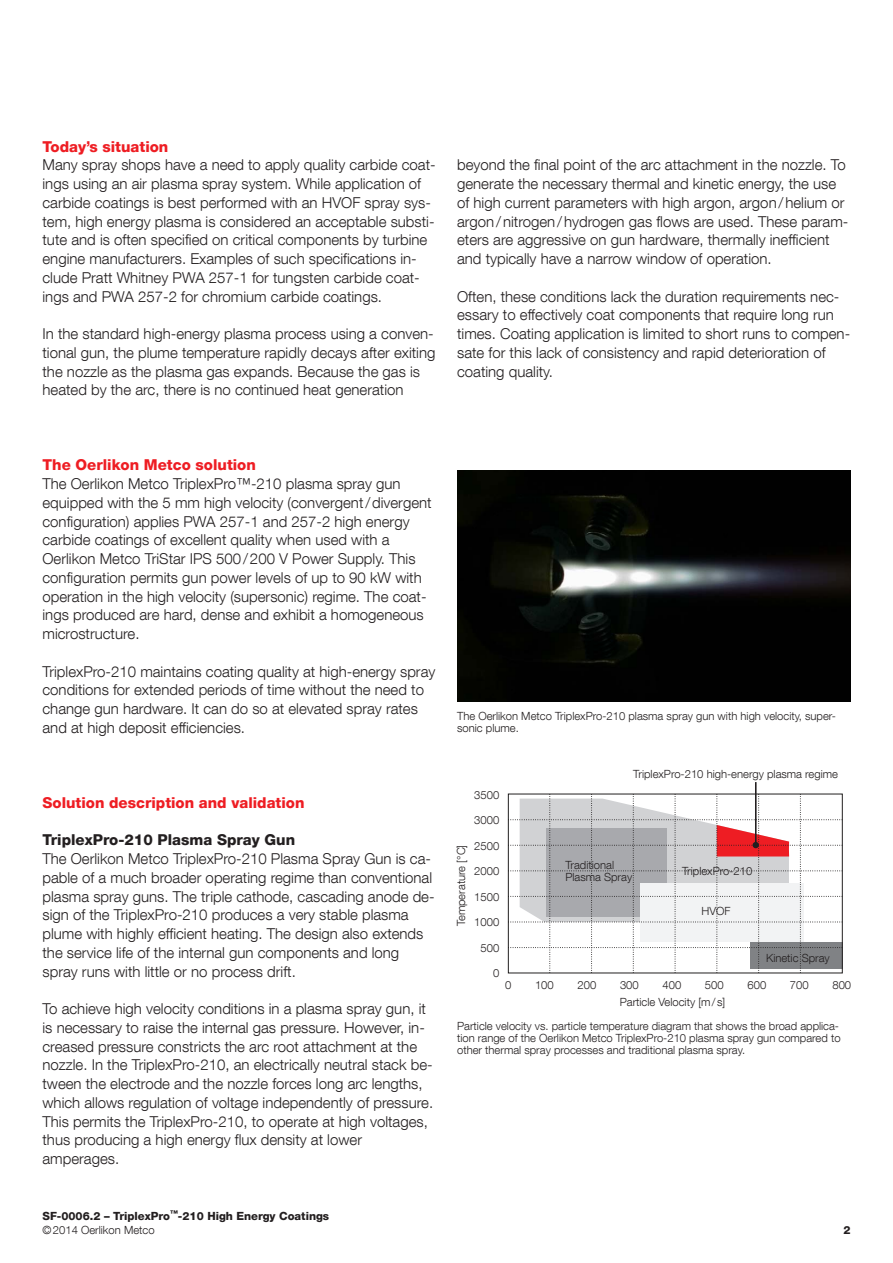
<style>
.page{position:relative;width:893px;height:1263px;background:#fff}
.page>*{position:absolute;margin:0;border:0;box-sizing:border-box;transform-origin:0 0}
.t1{font:300 15px/18.8px "Helvetica Neue LT Com";color:#231f20}
.t2{font:800 15px "Helvetica Neue LT Com";color:#ee1d23}
.t3{font:800 15px "Helvetica Neue LT Com";color:#231f20}
.t4{font:300 11.25px/12px "Helvetica Neue LT Com";color:#231f20}
.t5{font:800 11.25px/14.1px "Helvetica Neue LT Com";color:#231f20}
.s1{font-weight:300}
</style>
<div class="page">
<img style="left:457px;top:470px;width:393px;height:232px">
<hr style="left:755px;top:782px;width:2px;height:63px;background:#231f20">
<svg style="left:508px;top:794px;width:334px;height:179px"></svg>
<p class="t2" style="left:43px;top:137px;width:127px">Today’s situation</p>
<p class="t1" style="left:43px;top:155px;width:395px">Many spray shops have a need to apply quality carbide coat&shy;ings using an air plasma spray system. While application of carbide coatings is best performed with an HVOF spray sys&shy;tem, high energy plasma is considered an acceptable substi&shy;tute and is often specified on critical components by turbine engine manufacturers. Examples of such specifications in&shy;clude Pratt Whitney PWA 257-1 for tungsten carbide coat&shy;ings and PWA 257-2 for chromium carbide coatings.</p>
<p class="t1" style="left:43px;top:324px;width:394px">In the standard high-energy plasma process using a conven&shy;tional gun, the plume temperature rapidly decays after exiting the nozzle as the plasma gas expands. Because the gas is heated by the arc, there is no continued heat generation</p>
<p class="t1" style="left:457px;top:155px;width:393px">beyond the final point of the arc attachment in the nozzle. To generate the necessary thermal and kinetic energy, the use of high current parameters with high argon, argon/helium or argon/nitrogen/hydrogen gas flows are used. These param&shy;eters are aggressive on gun hardware, thermally inefficient and typically have a narrow window of operation.</p>
<p class="t1" style="left:457px;top:287px;width:395px">Often, these conditions lack the duration requirements nec&shy;essary to effectively coat components that require long run times. Coating application is limited to short runs to compen&shy;sate for this lack of consistency and rapid deterioration of coating quality.</p>
<p class="t2" style="left:43px;top:456px;width:215px">The Oerlikon Metco solution</p>
<p class="t1" style="left:43px;top:474px;width:391px">The Oerlikon Metco TriplexPro™-210 plasma spray gun equipped with the 5 mm high velocity (convergent/divergent configuration) applies PWA 257-1 and 257-2 high energy carbide coatings of excellent quality when used with a Oerlikon Metco TriStar IPS 500/200 V Power Supply. This configuration permits gun power levels of up to 90 kW with operation in the high velocity (supersonic) regime. The coat&shy;ings produced are hard, dense and exhibit a homogeneous microstructure.</p>
<p class="t1" style="left:43px;top:662px;width:394px">TriplexPro-210 maintains coating quality at high-energy spray conditions for extended periods of time without the need to change gun hardware. It can do so at elevated spray rates and at high deposit efficiencies.</p>
<p class="t2" style="left:43px;top:794px;width:264px">Solution description and validation</p>
<p class="t3" style="left:43px;top:831px;width:254px">TriplexPro-210 Plasma Spray Gun</p>
<p class="t1" style="left:43px;top:849px;width:394px">The Oerlikon Metco TriplexPro-210 Plasma Spray Gun is ca&shy;pable of a much broader operating regime than conventional plasma spray guns. The triple cathode, cascading anode de&shy;sign of the TriplexPro-210 produces a very stable plasma plume with highly efficient heating. The design also extends the service life of the internal gun components and long spray runs with little or no process drift.</p>
<p class="t1" style="left:43px;top:999px;width:392px">To achieve high velocity conditions in a plasma spray gun, it is necessary to raise the internal gas pressure. However, in&shy;creased pressure constricts the arc root attachment at the nozzle. In the TriplexPro-210, an electrically neutral stack be&shy;tween the electrode and the nozzle forces long arc lengths, which allows regulation of voltage independently of pressure.<br>This permits the TriplexPro-210, to operate at high voltages, thus producing a high energy flux density at lower amperages.</p>
<p class="t5" style="left:43px;top:1208px;width:288px">SF-0006.2 – TriplexPro<sup>™</sup>-210 High Energy Coatings <span class="s1">©2014 Oerlikon Metco</span></p>
<p class="t4" style="left:457px;top:710px;width:380px">The Oerlikon Metco TriplexPro-210 plasma spray gun with high velocity, super&shy;sonic plume.</p>
<p class="t4" style="left:474px;top:788px;width:27px">3500</p>
<p class="t4" style="left:474px;top:814px;width:27px">3000</p>
<p class="t4" style="left:474px;top:839px;width:27px">2500</p>
<p class="t4" style="left:455px;top:926px;width:83px;rotate:-90deg">Temperature [°C]</p>
<p class="t4" style="left:474px;top:865px;width:27px">2000</p>
<p class="t4" style="left:474px;top:890px;width:27px">1500</p>
<p class="t4" style="left:474px;top:916px;width:27px">1000</p>
<p class="t4" style="left:481px;top:941px;width:20px">500</p>
<p class="t4" style="left:493px;top:967px;width:8px">0</p>
<p class="t4" style="left:633px;top:768px;width:206px">TriplexPro-210 high-energy plasma regime</p>
<p class="t4" style="left:565px;top:858px;width:68px">Traditional<br>Plasma Spray</p>
<p class="t4" style="left:682px;top:865px;width:72px">TriplexPro-210</p>
<p class="t4" style="left:701px;top:905px;width:30px">HVOF</p>
<p class="t4" style="left:766px;top:952px;width:65px">Kinetic Spray</p>
<p class="t4" style="left:505px;top:979px;width:8px">0</p>
<p class="t4" style="left:535px;top:979px;width:20px">100</p>
<p class="t4" style="left:577px;top:979px;width:20px">200</p>
<p class="t4" style="left:620px;top:979px;width:20px">300</p>
<p class="t4" style="left:662px;top:979px;width:20px">400</p>
<p class="t4" style="left:705px;top:979px;width:20px">500</p>
<p class="t4" style="left:747px;top:979px;width:20px">600</p>
<p class="t4" style="left:790px;top:979px;width:20px">700</p>
<p class="t4" style="left:832px;top:979px;width:20px">800</p>
<p class="t4" style="left:620px;top:996px;width:107px">Particle Velocity [m/ s]</p>
<p class="t4" style="left:457px;top:1020px;width:385px">Particle velocity vs. particle temperature diagram that shows the broad applica&shy;tion range of the Oerlikon Metco TriplexPro-210 plasma spray gun compared to other thermal spray processes and traditional plasma spray.</p>
<p class="t5" style="left:843px;top:1222px;width:9px">2</p>
</div>
